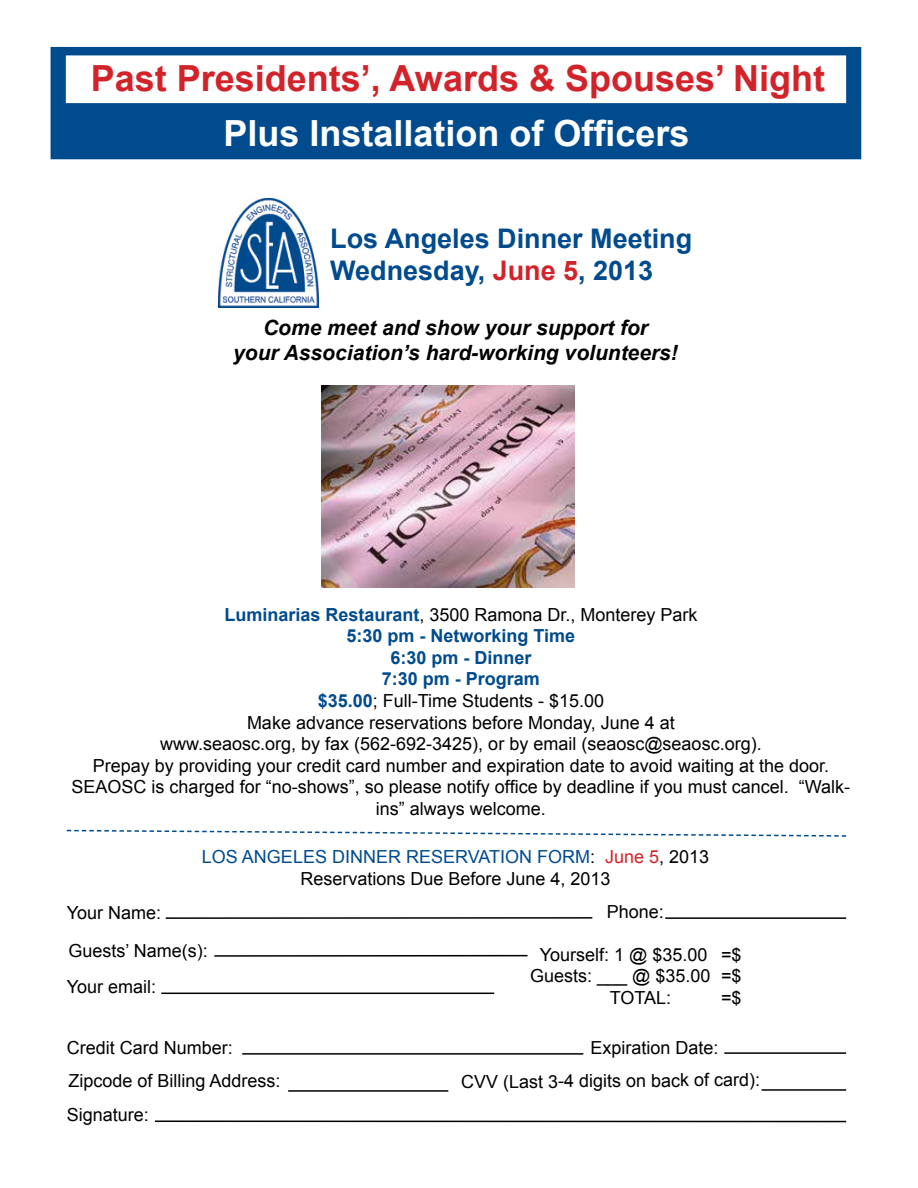
<style>
.page{position:relative;width:918px;height:1188px;background:#fff}
.page>*{position:absolute;margin:0;border:0;box-sizing:border-box;transform-origin:0 0}
.t1{font:700 36px "Arial";color:#d2232a}
.t2{font:700 36px "Arial";color:#fff}
.t3{font:700 27px/32.4px "Arial";color:#004b8d}
.t4{font:italic 700 21px/25.2px "Arial";color:#000;text-align:center}
.t5{font:18px/21.6px "Arial";color:#000;text-align:center}
.s1{color:#d2232a}
.s2{font-weight:700;color:#004b8d}
.s3{color:#004b8d}
</style>
<div class="page">
<div style="left:51px;top:48px;width:810px;height:111px;background:#004b8d"></div>
<div style="left:51px;top:47px;width:810px;height:112px;border:2px solid #004b8d"></div>
<img style="left:219px;top:199px;width:99px;height:108px">
<img style="left:322px;top:385px;width:252px;height:202px">
<svg style="left:66px;top:829px;width:781px;height:8px"></svg>
<hr style="left:166px;top:917px;width:426px;height:2px;background:#000">
<hr style="left:665px;top:917px;width:181px;height:2px;background:#000">
<hr style="left:161px;top:993px;width:333px;height:1px;background:#000">
<hr style="left:242px;top:1053px;width:341px;height:2px;background:#000">
<hr style="left:724px;top:1052px;width:122px;height:2px;background:#000">
<hr style="left:155px;top:1120px;width:691px;height:2px;background:#000">
<hr style="left:762px;top:1089px;width:84px;height:2px;background:#000">
<hr style="left:288px;top:1090px;width:160px;height:2px;background:#000">
<div style="left:67px;top:56px;width:778px;height:46px;background:#fff"></div>
<div style="left:66px;top:55px;width:780px;height:48px;border:2px solid #fff"></div>
<hr style="left:214px;top:955px;width:314px;height:2px;background:#000">
<h1 class="t1" style="left:91px;top:54px;width:736px">Past Presidents’, Awards &amp; Spouses’ Night</h1>
<h1 class="t2" style="left:223px;top:109px;width:468px">Plus Installation of Officers</h1>
<h2 class="t3" style="left:330px;top:223px;width:364px">Los Angeles Dinner Meeting<br>Wednesday, <span class="s1">June 5</span>, 2013</h2>
<p class="t4" style="left:233px;top:316px;width:446px">Come meet and show your support for<br>your Association’s hard-working volunteers!</p>
<p class="t5" style="left:72px;top:604px;width:780px"><span class="s2">Luminarias Restaurant</span>, 3500 Ramona Dr., Monterey Park<br><span class="s2">5:30 pm - Networking Time<br>6:30 pm - Dinner<br>7:30 pm - Program<br>$35.00</span>; Full-Time Students - $15.00<br>Make advance reservations before Monday, June 4 at<br>www.seaosc.org, by fax (562-692-3425), or by email (seaosc@seaosc.org).<br>Prepay by providing your credit card number and expiration date to avoid waiting at the door.<br>SEAOSC is charged for “no-shows”, so please notify office by deadline if you must cancel. “Walk&shy;ins” always welcome.</p>
<p class="t5" style="left:202px;top:846px;width:509px"><span class="s3">LOS ANGELES DINNER RESERVATION FORM</span>: <span class="s1">June 5</span>, 2013<br>Reservations Due Before June 4, 2013</p>
<p class="t5" style="left:67px;top:902px;width:96px">Your Name:</p>
<p class="t5" style="left:607px;top:901px;width:59px">Phone:</p>
<p class="t5" style="left:530px;top:944px;width:213px">Yourself: 1 @ $35.00 =$<br>Guests: ___ @ $35.00 =$<br>TOTAL:</p>
<p class="t5" style="left:69px;top:940px;width:141px">Guests’ Name(s):</p>
<p class="t5" style="left:67px;top:976px;width:91px">Your email:</p>
<p class="t5" style="left:721px;top:987px;width:22px">=$</p>
<p class="t5" style="left:67px;top:1037px;width:168px">Credit Card Number:</p>
<p class="t5" style="left:591px;top:1037px;width:130px">Expiration Date:</p>
<p class="t5" style="left:69px;top:1070px;width:214px">Zipcode of Billing Address:</p>
<p class="t5" style="left:461px;top:1070px;width:301px">CVV (Last 3-4 digits on back of card):</p>
<p class="t5" style="left:67px;top:1104px;width:84px">Signature:</p>
</div>
